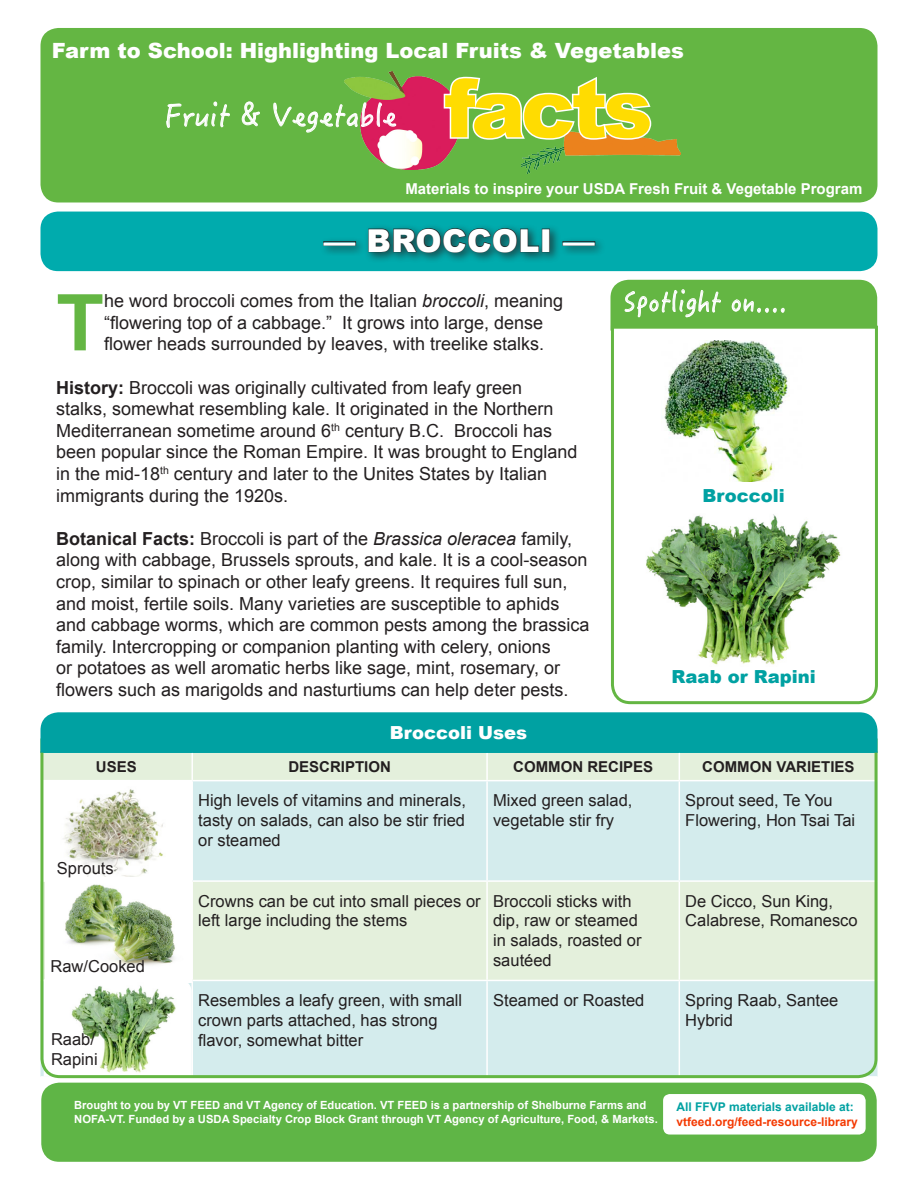
<style>
.page{position:relative;width:918px;height:1188px;background:#fff}
.page>*{position:absolute;margin:0;border:0;box-sizing:border-box;transform-origin:0 0}
.t1{font:900 81px "Arial";letter-spacing:-.05em;color:#ffdc01}
.t2{font:700 78.3px "Arial";color:#64b643}
.t3{font:900 31.5px "Arial";letter-spacing:.01em;color:#fff}
.t4{font:30px "Hanzi Pen TC W3";letter-spacing:.02em;color:#fff}
.t5{font:27px "Hanzi Pen TC W3";letter-spacing:.02em;color:#fff}
.t6{font:900 21px "Arial";color:#fff}
.t7{font:18px/21.6px "Arial";color:#231f20}
.t8{font:900 18px "Arial";color:#00a1a2}
.t9{font:900 18px "Arial";color:#fff}
.t10{font:16.5px/19.8px "Arial";color:#231f20}
.t11{font:700 15px "Arial";color:#fff}
.t12{font:700 15px "Arial";color:#231f20}
.t13{font:700 12px/14.4px "Arial";color:#f43902}
.t14{font:700 11.25px/13.5px "Arial";color:#fff}
.s1{font-style:italic}
.s2{font-weight:700}
.s3{color:#00a1a2}
</style>
<div class="page">
<div style="left:40px;top:28px;width:838px;height:175px;background:#64b643;border-radius:18px"></div>
<img style="left:344px;top:71px;width:112px;height:98px">
<img style="left:521px;top:139px;width:160px;height:34px">
<svg style="left:442px;top:74px;width:211px;height:68px"></svg>
<svg style="left:166px;top:101px;width:64px;height:27px"></svg>
<svg style="left:241px;top:101px;width:19px;height:26px"></svg>
<svg style="left:273px;top:102px;width:123px;height:31px"></svg>
<div style="left:40px;top:212px;width:837px;height:59px;background:#00abad;border-radius:17px"></div>
<div style="left:319px;top:223px;width:287px;height:40px;background:#231f20;opacity:.75"></div>
<div style="left:323px;top:241px;width:33px;height:5px;border:1px solid #231f20"></div>
<svg style="left:368px;top:228px;width:171px;height:25px;background:#106566"></svg>
<div style="left:542px;top:229px;width:8px;height:23px;border:1px solid #231f20"></div>
<div style="left:563px;top:241px;width:32px;height:5px;border:1px solid #231f20"></div>
<svg style="left:610px;top:280px;width:267px;height:44px;background:#6ebb50"></svg>
<svg style="left:610px;top:324px;width:268px;height:381px"></svg>
<img style="left:662px;top:340px;width:141px;height:142px">
<img style="left:638px;top:509px;width:215px;height:157px">
<svg style="left:40px;top:780px;width:838px;height:299px;background:#d7eae0"></svg>
<svg style="left:40px;top:712px;width:838px;height:68px;background:#5cc1b9"></svg>
<div style="left:41px;top:1083px;width:836px;height:79px;background:#5fb546;border-radius:18px"></div>
<div style="left:663px;top:1094px;width:203px;height:41px;background:#fff;border-radius:7px"></div>
<p class="t6" style="left:52px;top:35px;width:634px">Farm to School: Highlighting Local Fruits &amp; Vegetables</p>
<p class="t4" style="left:165px;top:97px;width:233px">Fruit &amp; Vegetable</p>
<p class="t1" style="left:445px;top:50px;width:210px">facts</p>
<p class="t11" style="left:405px;top:179px;width:459px">Materials to inspire your USDA Fresh Fruit &amp; Vegetable Program</p>
<p class="t3" style="left:324px;top:218px;width:272px">— BROCCOLI —</p>
<p class="t5" style="left:624px;top:285px;width:164px">Spotlight on....</p>
<p class="t2" style="left:56px;top:271px;width:49px">T</p>
<p class="t7" style="left:104px;top:290px;width:461px">he word broccoli comes from the Italian <span class="s1">broccoli</span>, meaning “flowering top of a cabbage.” It grows into large, dense flower heads surrounded by leaves, with treelike stalks.</p>
<p class="t7" style="left:56px;top:377px;width:523px"><span class="s2">History:</span> Broccoli was originally cultivated from leafy green stalks, somewhat resembling kale. It originated in the Northern Mediterranean sometime around 6<sup>th</sup> century B.C. Broccoli has been popular since the Roman Empire. It was brought to England in the mid-18<sup>th</sup> century and later to the Unites States by Italian immigrants during the 1920s.</p>
<p class="t7" style="left:56px;top:528px;width:535px"><span class="s2">Botanical Facts:</span> Broccoli is part of the <span class="s1">Brassica oleracea</span> family, along with cabbage, Brussels sprouts, and kale. It is a cool-season crop, similar to spinach or other leafy greens. It requires full sun, and moist, fertile soils. Many varieties are susceptible to aphids and cabbage worms, which are common pests among the brassica family. Intercropping or companion planting with celery, onions<br>or potatoes as well aromatic herbs like sage, mint, rosemary, or flowers such as marigolds and nasturtiums can help deter pests.</p>
<p class="t8" style="left:703px;top:482px;width:84px">Broccoli</p>
<p class="t8" style="left:672px;top:664px;width:146px">Raab or Rapini</p>
<p class="t9" style="left:390px;top:719px;width:139px">Broccoli Uses</p>
<p class="t12" style="left:96px;top:757px;width:42px">USES</p>
<p class="t12" style="left:288px;top:757px;width:104px">DESCRIPTION</p>
<p class="t12" style="left:513px;top:757px;width:142px">COMMON RECIPES</p>
<p class="t12" style="left:702px;top:757px;width:154px">COMMON VARIETIES</p>
<p class="t10" style="left:198px;top:791px;width:269px;text-align:justify">High levels of vitamins and minerals, tasty on salads, can also be stir fried or steamed</p>
<p class="t10" style="left:493px;top:791px;width:141px">Mixed green salad, vegetable stir fry</p>
<p class="t10" style="left:685px;top:791px;width:171px">Sprout seed, Te You<br>Flowering, Hon Tsai Tai</p>
<p class="t10" style="left:57px;top:858px;width:58px">Sprouts</p>
<p class="t10" style="left:51px;top:956px;width:96px">Raw/Cooked</p>
<p class="t10" style="left:51px;top:1030px;width:48px">Raab/<br>Rapini</p>
<p class="t10" style="left:198px;top:891px;width:284px">Crowns can be cut into small pieces or left large including the stems</p>
<p class="t10" style="left:493px;top:891px;width:150px">Broccoli sticks with dip, raw or steamed in salads, roasted or sautéed</p>
<p class="t10" style="left:685px;top:891px;width:174px">De Cicco, Sun King,<br>Calabrese, Romanesco</p>
<p class="t10" style="left:198px;top:990px;width:266px">Resembles a leafy green, with small crown parts attached, has strong flavor, somewhat bitter</p>
<p class="t10" style="left:493px;top:990px;width:153px">Steamed or Roasted</p>
<p class="t10" style="left:685px;top:990px;width:155px">Spring Raab, Santee<br>Hybrid</p>
<p class="t14" style="left:74px;top:1099px;width:585px">Brought to you by VT FEED and VT Agency of Education. VT FEED is a partnership of Shelburne Farms and<br>NOFA-VT. Funded by a USDA Specialty Crop Block Grant through VT Agency of Agriculture, Food, &amp; Markets.</p>
<p class="t13" style="left:677px;top:1100px;width:183px"><span class="s3">All FFVP materials available at: </span>vtfeed.org/feed-resource-library</p>
</div>
